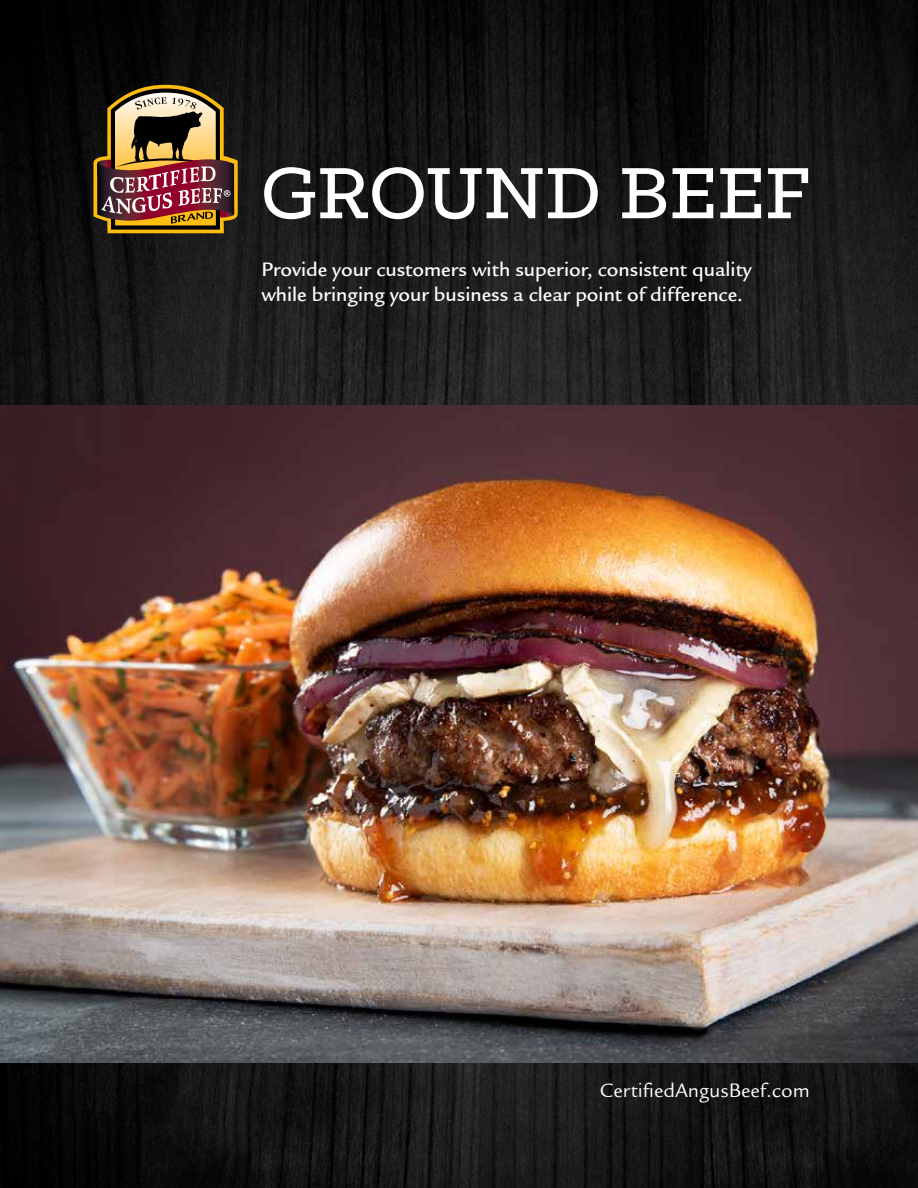
<style>
.page{position:relative;width:918px;height:1188px;background:#fff}
.page>*{position:absolute;margin:0;border:0;box-sizing:border-box;transform-origin:0 0}
.t1{font:500 82.2px "Klinic Slab";color:#fff}
.t2{font:500 21px/25.2px "Legacy San ITC";color:#fff}
.t3{font:21px "Legacy San ITC";color:#fff}
</style>
<div class="page">
<img style="left:0;top:0;width:918px;height:1188px">
<svg style="left:93px;top:85px;width:145px;height:148px;background:#825e41"></svg>
<img style="left:0;top:405px;width:918px;height:658px">
<h1 class="t1" style="left:261px;top:140px;width:551px">GROUND BEEF</h1>
<p class="t2" style="left:261px;top:256px;width:492px">Provide your customers with superior, consistent quality while bringing your business a clear point of difference.</p>
<p class="t3" style="left:600px;top:1078px;width:212px">CertifiedAngusBeef.com</p>
</div>
